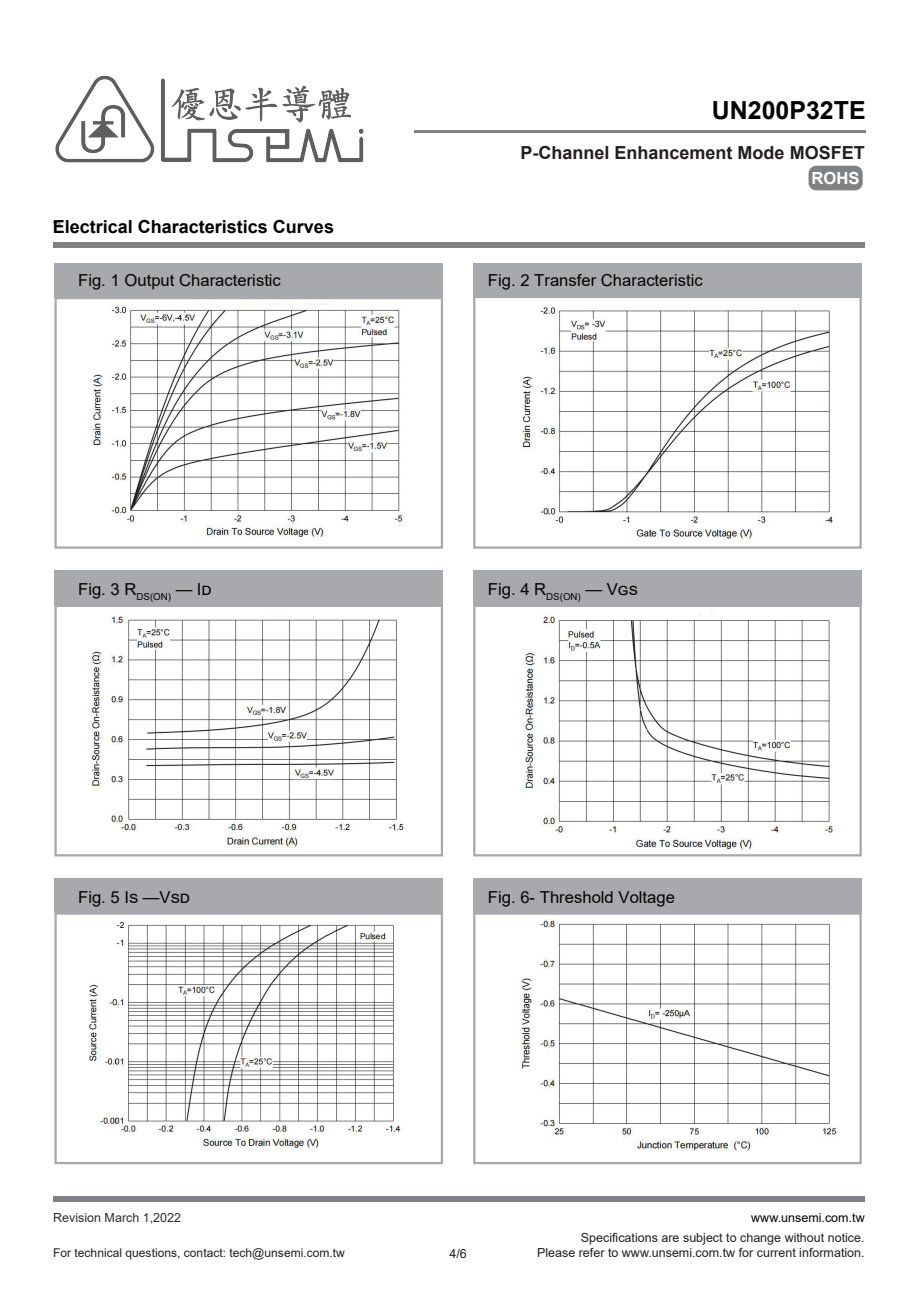
<style>
.page{position:relative;width:919px;height:1289px;background:#fff}
.page>*{position:absolute;margin:0;border:0;box-sizing:border-box;transform-origin:0 0}
.t1{font:700 24.9px "Arial";color:#030303}
.t2{font:700 18px "Arial";color:#030303}
.t3{font:700 18px "Arial";color:#231f20}
.t4{font:700 16.65px "Arial";color:#fff}
.t5{font:16.5px "Arial";color:#030303}
.t6{font:12.45px "Arial";color:#231f20}
.t7{font:12.45px "Arial";color:#2e2e2e}
.t8{font:12.45px "Arial";color:#030303}
.t9{font:12px "Arial";color:#231f20}
.t10{font:9.6px "Arial";color:#030303}
</style>
<div class="page">
<img style="left:521px;top:306px;width:311px;height:234px">
<img style="left:521px;top:613px;width:311px;height:237px">
<img style="left:519px;top:919px;width:318px;height:232px">
<img style="left:90px;top:304px;width:316px;height:233px">
<img style="left:91px;top:616px;width:313px;height:232px">
<img style="left:89px;top:921px;width:314px;height:229px">
<div style="left:53px;top:1195px;width:811px;height:6px;background:#7f8185"></div>
<hr style="left:414px;top:130px;width:451px;height:2px;background:#7f8185">
<div style="left:808px;top:166px;width:54px;height:24px;background:#7f8185;border-radius:8px"></div>
<img style="left:55px;top:75px;width:309px;height:88px">
<svg style="left:52px;top:221px;width:9px;height:4px"></svg>
<div style="left:53px;top:242px;width:811px;height:6px;background:#7f8185"></div>
<div style="left:54px;top:263px;width:389px;height:34px;background:#a8a9ad"></div>
<div style="left:473px;top:263px;width:388px;height:34px;background:#a8a9ad"></div>
<div style="left:54px;top:297px;width:389px;height:251px;border:2px solid #a8a9ad"></div>
<div style="left:473px;top:293px;width:388px;height:255px;border:2px solid #a8a9ad"></div>
<div style="left:54px;top:570px;width:389px;height:35px;background:#a8a9ad"></div>
<div style="left:54px;top:604px;width:389px;height:252px;border:2px solid #a8a9ad"></div>
<div style="left:473px;top:570px;width:388px;height:35px;background:#a8a9ad"></div>
<div style="left:473px;top:604px;width:388px;height:252px;border:2px solid #a8a9ad"></div>
<div style="left:54px;top:878px;width:389px;height:34px;background:#a8a9ad"></div>
<div style="left:54px;top:912px;width:389px;height:252px;border:2px solid #a8a9ad"></div>
<div style="left:473px;top:878px;width:388px;height:34px;background:#a8a9ad"></div>
<div style="left:473px;top:912px;width:388px;height:252px;border:2px solid #a8a9ad"></div>
<h1 class="t1" style="left:711px;top:92px;width:155px">UN200P32TE</h1>
<p class="t2" style="left:53px;top:214px;width:283px">Electrical Characteristics Curves</p>
<p class="t3" style="left:520px;top:140px;width:346px">P-Channel Enhancement Mode MOSFET</p>
<p class="t4" style="left:811px;top:167px;width:50px">ROHS</p>
<p class="t5" style="left:78px;top:268px;width:204px">Fig. 1 Output Characteristic</p>
<p class="t5" style="left:488px;top:268px;width:216px">Fig. 2 Transfer Characteristic</p>
<p class="t5" style="left:78px;top:577px;width:60px">Fig. 3 R</p>
<p class="t10" style="left:136px;top:590px;width:77px">DS(ON) <sup>—</sup> <sup>ID</sup></p>
<p class="t5" style="left:488px;top:577px;width:151px">Fig. 4 R<sub>DS(ON)</sub> — VGS</p>
<p class="t5" style="left:78px;top:885px;width:113px">Fig. 5 IS —VSD</p>
<p class="t5" style="left:488px;top:885px;width:188px">Fig. 6- Threshold Voltage</p>
<p class="t7" style="left:53px;top:1208px;width:130px">Revision March 1,2022</p>
<p class="t8" style="left:751px;top:1208px;width:115px">www.unsemi.com.tw</p>
<p class="t9" style="left:53px;top:1244px;width:293px">For technical questions, contact: tech@unsemi.com.tw</p>
<p class="t6" style="left:580px;top:1229px;width:285px">Specifications are subject to change without notice.</p>
<p class="t6" style="left:449px;top:1244px;width:19px">4/6</p>
<p class="t6" style="left:537px;top:1244px;width:329px">Please refer to www.unsemi.com.tw for current information.</p>
</div>
